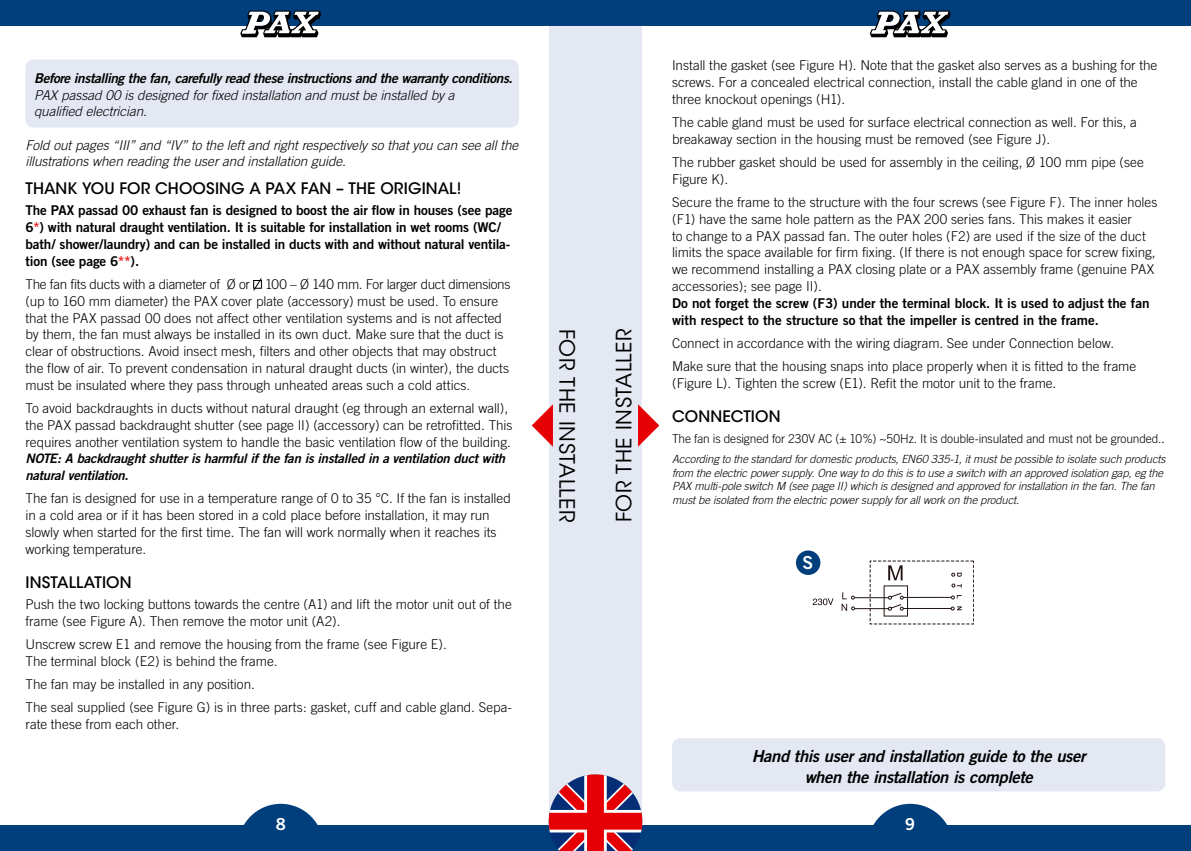
<style>
.page{position:relative;width:1191px;height:851px;background:#fff}
.page>*{position:absolute;margin:0;border:0;box-sizing:border-box;transform-origin:0 0}
.t1{font:21px "ITC Avant Garde MM 300 750";letter-spacing:.01em;color:#000}
.t2{font:18px "Trade Gothic Bold Two";color:#fff}
.t3{font:italic 16.5px/21px "Trade Gothic Bold Two";letter-spacing:-.025em;color:#000;text-align:center}
.t4{font:16.5px "Trade Gothic Bold Two";color:#fff}
.t5{font:15.75px "ITC Avant Garde MM 445 750";letter-spacing:.005em;color:#000}
.t6{font:300 13.5px/16.8px "Trade Gothic";letter-spacing:-.005em;color:#000}
.t7{font:13.5px/16.8px "Trade Gothic Bold Two";letter-spacing:-.01em;color:#000}
.t8{font:italic 300 13.5px/16.5px "Trade Gothic";letter-spacing:-.005em;color:#000}
.t9{font:italic 13.5px "Trade Gothic Bold Two";letter-spacing:-.03em;color:#000}
.t10{font:italic 13.05px/16.8px "Trade Gothic Bold Two";letter-spacing:-.02em;color:#000}
.t11{font:300 12.3px "Trade Gothic";letter-spacing:-.01em;color:#000}
.t12{font:italic 300 11.25px/13.5px "Trade Gothic";letter-spacing:-.01em;color:#000}
.s1{color:#e60005}
.s2{font-size:13.5px}
</style>
<div class="page">
<div style="left:549px;top:26px;width:46px;height:800px;background:#e4e8f2"></div>
<div style="left:0;top:825px;width:595px;height:25px;background:#003f7c"></div>
<div style="left:0;top:0;width:595px;height:26px;background:#003f7c"></div>
<svg style="left:240px;top:11px;width:81px;height:26px"></svg>
<svg style="left:244px;top:803px;width:74px;height:22px"></svg>
<div style="left:595px;top:26px;width:47px;height:800px;background:#e4e8f2"></div>
<div style="left:595px;top:825px;width:596px;height:25px;background:#003f7c"></div>
<svg style="left:873px;top:803px;width:74px;height:22px"></svg>
<div style="left:595px;top:0;width:596px;height:26px;background:#003f7c"></div>
<svg style="left:870px;top:11px;width:80px;height:26px"></svg>
<svg style="left:549px;top:774px;width:93px;height:76px"></svg>
<div style="left:672px;top:738px;width:493px;height:53px;background:#e4e8f2;border-radius:9px"></div>
<div style="left:26px;top:60px;width:493px;height:68px;background:#e4e8f2;border-radius:9px"></div>
<svg style="left:531px;top:404px;width:22px;height:42px"></svg>
<svg style="left:638px;top:404px;width:21px;height:42px"></svg>
<svg style="left:253px;top:278px;width:9px;height:13px"></svg>
<svg style="left:812px;top:598px;width:21px;height:7px"></svg>
<svg style="left:841px;top:565px;width:120px;height:45px"></svg>
<div style="left:796px;top:550px;width:24px;height:25px;background:#003f7c;border-radius:50%"></div>
<p class="t9" style="left:34px;top:70px;width:480px">Before installing the fan, carefully read these instructions and the warranty conditions.</p>
<p class="t8" style="left:34px;top:86px;width:422px">PAX passad 00 is designed for fixed installation and must be installed by a qualified electrician.</p>
<p class="t8" style="left:26px;top:136px;width:494px">Fold out pages “III” and “IV” to the left and right respectively so that you can see all the illustrations when reading the user and installation guide.</p>
<p class="t5" style="left:26px;top:179px;width:437px">THANK YOU FOR CHOOSING A PAX FAN – THE ORIGINAL!</p>
<p class="t7" style="left:26px;top:202px;width:488px">The PAX passad 00 exhaust fan is designed to boost the air flow in houses (see page 6<span class="s1">*</span>) with natural draught ventilation. It is suitable for installation in wet rooms (WC/ bath/ shower/laundry) and can be installed in ducts with and without natural ventila&shy;tion (see page 6<span class="s1">**</span>).</p>
<p class="t6" style="left:26px;top:275px;width:486px">The fan fits ducts with a diameter of Ø or 100 – Ø 140 mm. For larger duct dimensions (up to 160 mm diameter) the PAX cover plate (accessory) must be used. To ensure that the PAX passad 00 does not affect other ventilation systems and is not affected by them, the fan must always be installed in its own duct. Make sure that the duct is clear of obstructions. Avoid insect mesh, filters and other objects that may obstruct the flow of air. To prevent condensation in natural draught ducts (in winter), the ducts must be insulated where they pass through unheated areas such a cold attics.</p>
<p class="t6" style="left:26px;top:399px;width:488px">To avoid backdraughts in ducts without natural draught (eg through an external wall), the PAX passad backdraught shutter (see page II) (accessory) can be retrofitted. This requires another ventilation system to handle the basic ventilation flow of the building.</p>
<p class="t10" style="left:26px;top:450px;width:481px">NOTE: A backdraught shutter is harmful if the fan is installed in a ventilation duct with natural ventilation.</p>
<p class="t6" style="left:26px;top:490px;width:487px">The fan is designed for use in a temperature range of 0 to 35 °C. If the fan is installed in a cold area or if it has been stored in a cold place before installation, it may run slowly when started for the first time. The fan will work normally when it reaches its working temperature.</p>
<p class="t5" style="left:26px;top:573px;width:108px">INSTALLATION</p>
<p class="t6" style="left:26px;top:595px;width:488px">Push the two locking buttons towards the centre (A1) and lift the motor unit out of the frame (see Figure A). Then remove the motor unit (A2).</p>
<p class="t6" style="left:26px;top:635px;width:423px">Unscrew screw E1 and remove the housing from the frame (see Figure E).<br>The terminal block (E2) is behind the frame.</p>
<p class="t6" style="left:26px;top:672px;width:488px;line-height:23.2px">The fan may be installed in any position.<br>The seal supplied (see Figure G) is in three parts: gasket, cuff and cable gland. Sepa-</p>
<p class="t6" style="left:26px;top:715px;width:155px">rate these from each other.</p>
<h1 class="t1" style="left:579px;top:329px;width:195px;rotate:90deg">FOr tHe installer</h1>
<h1 class="t1" style="left:612px;top:522px;width:195px;rotate:-90deg">FOr tHe installer</h1>
<p class="t6" style="left:672px;top:57px;width:487px">Install the gasket (see Figure H). Note that the gasket also serves as a bushing for the screws. For a concealed electrical connection, install the cable gland in one of the three knockout openings (H1).</p>
<p class="t6" style="left:672px;top:114px;width:466px">The cable gland must be used for surface electrical connection as well. For this, a breakaway section in the housing must be removed (see Figure J).</p>
<p class="t6" style="left:672px;top:154px;width:473px">The rubber gasket should be used for assembly in the ceiling, Ø 100 mm pipe (see<br>Figure K).</p>
<p class="t6" style="left:672px;top:193px;width:487px">Secure the frame to the structure with the four screws (see Figure F). The inner holes (F1) have the same hole pattern as the PAX 200 series fans. This makes it easier<br>to change to a PAX passad fan. The outer holes (F2) are used if the size of the duct limits the space available for firm fixing. (If there is not enough space for screw fixing, we recommend installing a PAX closing plate or a PAX assembly frame (genuine PAX accessories); see page II).</p>
<p class="t7" style="left:672px;top:294px;width:479px">Do not forget the screw (F3) under the terminal block. It is used to adjust the fan with respect to the structure so that the impeller is centred in the frame.</p>
<p class="t6" style="left:672px;top:331px;width:466px;line-height:23.2px">Connect in accordance with the wiring diagram. See under Connection below.<br>Make sure that the housing snaps into place properly when it is fitted to the frame</p>
<p class="t6" style="left:672px;top:374px;width:386px">(Figure L). Tighten the screw (E1). Refit the motor unit to the frame.</p>
<p class="t5" style="left:672px;top:407px;width:110px">CONNECTION</p>
<p class="t11" style="left:672px;top:431px;width:494px">The fan is designed for 230V AC (± 10%) ~50Hz. It is double-insulated and must not be grounded.<span class="s2">.</span></p>
<p class="t12" style="left:672px;top:452px;width:495px">According to the standard for domestic products, EN60 335-1, it must be possible to isolate such products from the electric power supply. One way to do this is to use a switch with an approved isolation gap, eg the PAX multi-pole switch M (see page II) which is designed and approved for installation in the fan. The fan must be isolated from the electric power supply for all work on the product.</p>
<h2 class="t2" style="left:802px;top:551px;width:12px">S</h2>
<p class="t3" style="left:751px;top:745px;width:335px">Hand this user and installation guide to the user when the installation is complete</p>
<p class="t4" style="left:276px;top:813px;width:12px">8</p>
<p class="t4" style="left:905px;top:813px;width:12px">9</p>
</div>
